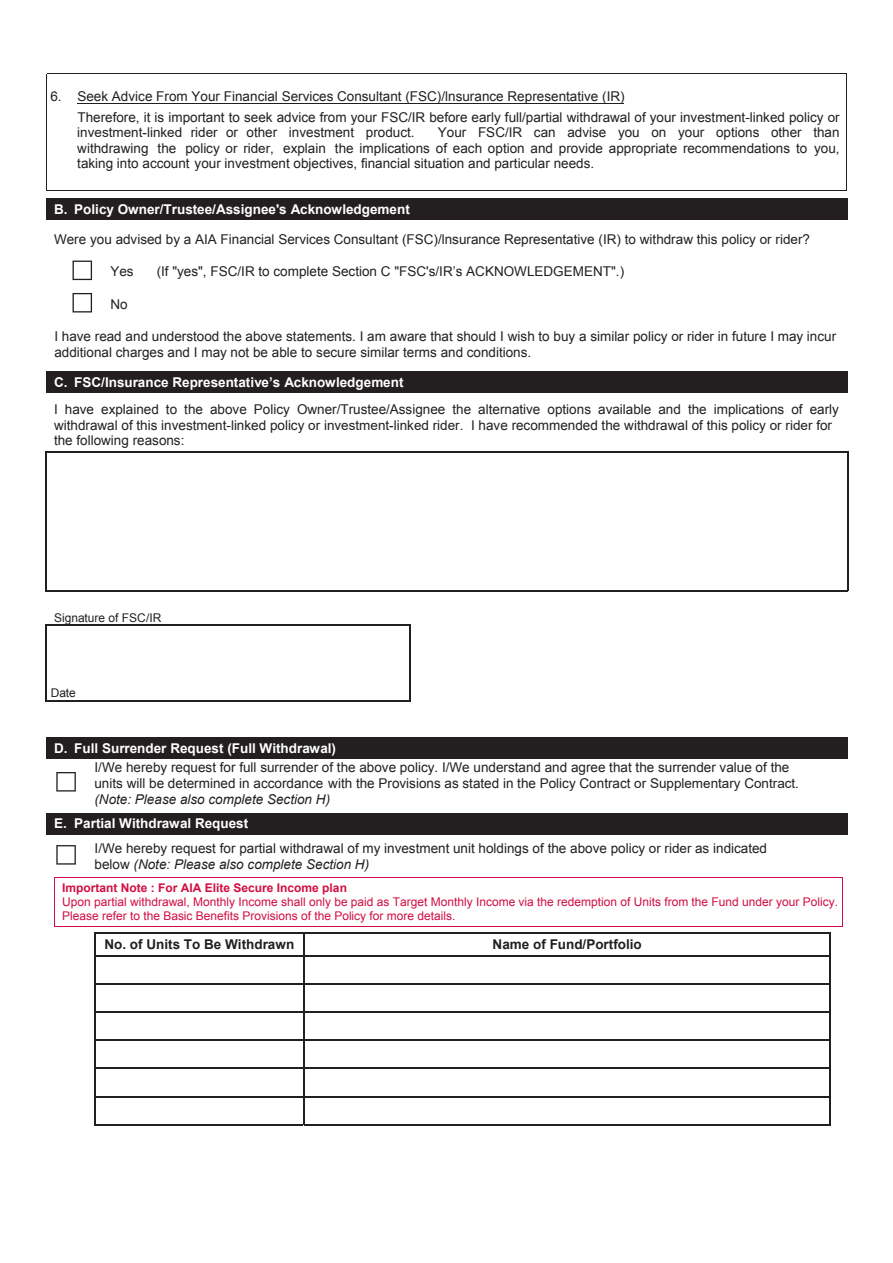
<style>
.page{position:relative;width:893px;height:1263px;background:#fff}
.page>*{position:absolute;margin:0;border:0;box-sizing:border-box;transform-origin:0 0}
.t1{font:13.5px/15.5px "Arial";color:#231f20}
.t2{font:700 13.5px "Arial";color:#fff}
.t3{font:700 13.5px "Arial";color:#231f20}
.t4{font:italic 13.5px "Arial";color:#231f20}
.t5{font:12px/13.8px "Arial";color:#d20d44}
.t6{font:700 12px "Arial";color:#d20d44}
.t7{font:12px "Arial";color:#231f20}
.s1{font-style:inherit}
.s2{font-style:italic}
.s3{font-weight:700;color:#fff}
.s4{font-style:normal}
</style>
<div class="page">
<hr style="left:77px;top:103px;width:547px;height:1px;background:#231f20">
<hr style="left:46px;top:190px;width:801px;height:1px;background:#231f20">
<hr style="left:47px;top:74px;width:800px;height:1px;background:#231f20">
<hr style="left:46px;top:74px;width:1px;height:117px;background:#231f20">
<hr style="left:847px;top:74px;width:1px;height:117px;background:#231f20">
<div style="left:46px;top:199px;width:802px;height:21px;background:#231f20"></div>
<svg style="left:73px;top:261px;width:19px;height:19px"></svg>
<svg style="left:73px;top:293px;width:19px;height:19px"></svg>
<div style="left:46px;top:371px;width:802px;height:22px;background:#231f20"></div>
<hr style="left:45px;top:452px;width:802px;height:1px;background:#231f20">
<hr style="left:45px;top:451px;width:1px;height:140px;background:#231f20">
<hr style="left:847px;top:451px;width:1px;height:140px;background:#231f20">
<hr style="left:45px;top:591px;width:803px;height:1px;background:#231f20">
<hr style="left:45px;top:625px;width:366px;height:1px;background:#231f20">
<hr style="left:45px;top:625px;width:1px;height:75px;background:#231f20">
<hr style="left:410px;top:626px;width:1px;height:75px;background:#231f20">
<hr style="left:45px;top:701px;width:365px;height:1px;background:#231f20">
<hr style="left:54px;top:877px;width:788px;height:1px;background:#d20d44">
<hr style="left:54px;top:877px;width:1px;height:50px;background:#d20d44">
<hr style="left:54px;top:926px;width:787px;height:1px;background:#d20d44">
<hr style="left:842px;top:877px;width:1px;height:50px;background:#d20d44">
<div style="left:46px;top:737px;width:802px;height:22px;background:#231f20"></div>
<svg style="left:56px;top:772px;width:20px;height:19px"></svg>
<div style="left:46px;top:813px;width:802px;height:21px;background:#231f20"></div>
<svg style="left:56px;top:845px;width:20px;height:19px"></svg>
<hr style="left:94px;top:933px;width:209px;height:1px;background:#231f20">
<hr style="left:304px;top:933px;width:526px;height:1px;background:#231f20">
<hr style="left:95px;top:955px;width:208px;height:1px;background:#231f20">
<hr style="left:304px;top:955px;width:526px;height:1px;background:#231f20">
<hr style="left:95px;top:983px;width:208px;height:1px;background:#231f20">
<hr style="left:304px;top:983px;width:526px;height:1px;background:#231f20">
<hr style="left:95px;top:1012px;width:208px;height:1px;background:#231f20">
<hr style="left:304px;top:1012px;width:526px;height:1px;background:#231f20">
<hr style="left:95px;top:1040px;width:208px;height:1px;background:#231f20">
<hr style="left:304px;top:1040px;width:526px;height:1px;background:#231f20">
<hr style="left:95px;top:1068px;width:208px;height:1px;background:#231f20">
<hr style="left:304px;top:1068px;width:526px;height:1px;background:#231f20">
<hr style="left:95px;top:1096px;width:208px;height:1px;background:#231f20">
<hr style="left:304px;top:1096px;width:526px;height:1px;background:#231f20">
<svg style="left:94px;top:934px;width:1px;height:190px"></svg>
<hr style="left:94px;top:1124px;width:209px;height:1px;background:#231f20">
<svg style="left:303px;top:933px;width:1px;height:192px"></svg>
<hr style="left:304px;top:1124px;width:526px;height:1px;background:#231f20">
<svg style="left:830px;top:933px;width:1px;height:192px"></svg>
<p class="t1" style="left:77px;top:87px;width:764px;line-height:20.1px;text-indent:-27px">6. Seek Advice From Your Financial Services Consultant (FSC)/lnsurance Representative (IR)<br>Therefore, it is important to seek advice from your FSC/IR before early full/partial withdrawal of your investment-linked policy <span class="s1">or</span></p>
<p class="t1" style="left:77px;top:125px;width:339px"><span class="s1">investment-linked rider</span> or other investment product.</p>
<p class="t1" style="left:77px;top:125px;width:764px;text-align:justify;text-indent:361px">Your FSC/IR can advise you on your options other than withdrawing the policy <span class="s1">or rider</span>, explain the implications of each option and provide appropriate recommendations to you, taking into account your investment objectives, financial situation and particular needs.</p>
<p class="t2" style="left:54px;top:200px;width:357px">B. Policy Owner/Trustee/Assignee's Acknowledgement</p>
<p class="t1" style="left:54px;top:231px;width:757px">Were you advised by a AIA Financial Services Consultant (FSC)/lnsurance Representative (IR) to withdraw this policy <span class="s1">or rider</span>?</p>
<p class="t1" style="left:110px;top:264px;width:25px">Yes</p>
<p class="t1" style="left:157px;top:264px;width:469px">(If "yes", FSC/IR to complete Section C "FSC's/IR’s ACKNOWLEDGEMENT".)</p>
<p class="t1" style="left:110px;top:296px;width:19px">No</p>
<p class="t1" style="left:54px;top:329px;width:783px">I have read and understood the above statements. I am aware that should I wish to buy a similar policy <span class="s1">or rider</span> in future I may incur additional charges and I may not be able to secure similar terms and conditions.</p>
<p class="t2" style="left:54px;top:373px;width:351px">C. FSC/Insurance Representative’s Acknowledgement</p>
<p class="t1" style="left:54px;top:402px;width:786px">I have explained to the above Policy Owner/Trustee/Assignee the alternative options available and the implications of early withdrawal of this investment-linked policy <span class="s1">or investment-linked rider</span>. I have recommended the withdrawal of this policy <span class="s1">or rider</span> for the following reasons:</p>
<p class="t7" style="left:54px;top:610px;width:109px">Signature of FSC/IR</p>
<p class="t7" style="left:51px;top:685px;width:27px">Date</p>
<p class="t2" style="left:54px;top:739px;width:284px">D. Full Surrender Request (Full Withdrawal)</p>
<p class="t1" style="left:94px;top:760px;width:706px">I/We hereby request for full surrender of the above policy. I/We understand and agree that the surrender value of the units will be determined in accordance with the Provisions as stated in the Policy Contract <span class="s1">or Supplementary Contract. </span><span class="s2">(Note: Please also complete Section H)</span></p>
<p class="t1" style="left:95px;top:811px;width:674px;line-height:24.9px;text-indent:-41px"><span class="s3">E. Partial Withdrawal Request<br></span>I/We hereby request for partial withdrawal of my investment unit holdings of the above policy <span class="s1">or rider</span> as indicated</p>
<p class="t4" style="left:95px;top:855px;width:276px"><span class="s4">below</span> (Note: Please also complete Section H)</p>
<p class="t6" style="left:62px;top:880px;width:286px">Important Note : For AIA Elite Secure Income plan</p>
<p class="t5" style="left:62px;top:895px;width:777px">Upon partial withdrawal, Monthly Income shall only be paid as Target Monthly Income via the redemption of Units from the Fund under your Policy.<br>Please refer to the Basic Benefits Provisions of the Policy for more details.</p>
<p class="t3" style="left:104px;top:936px;width:191px">No. of Units To Be Withdrawn</p>
<p class="t3" style="left:493px;top:936px;width:151px">Name of Fund/Portfolio</p>
</div>
